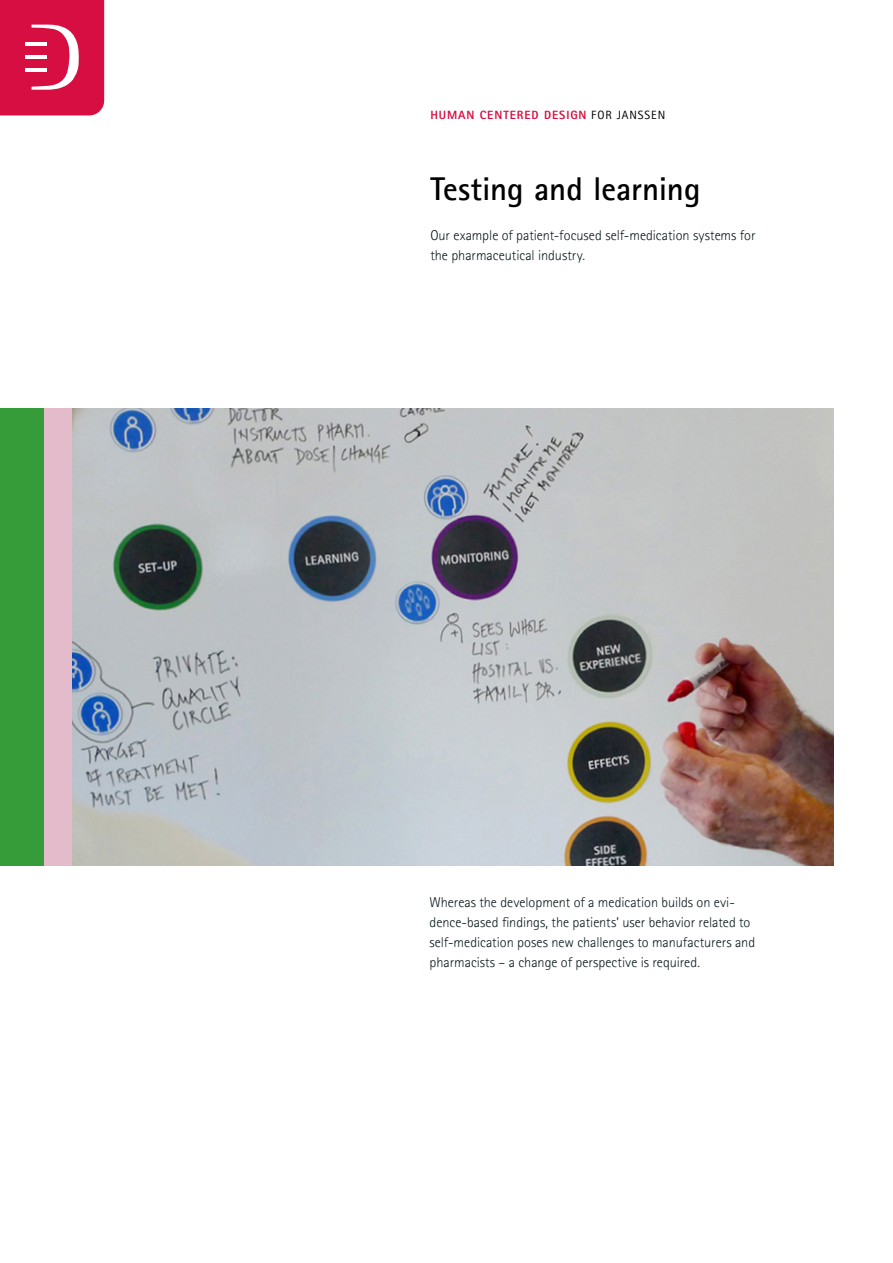
<style>
.page{position:relative;width:893px;height:1263px;background:#fff}
.page>*{position:absolute;margin:0;border:0;box-sizing:border-box;transform-origin:0 0}
.t1{font:700 33px "Rotis Sans Serif Std";letter-spacing:-.005em;color:#000}
.t2{font:300 14.25px/20.2px "Rotis Sans Serif Std";color:#09171a}
.t3{font:800 12px "Rotis Sans Serif Std";letter-spacing:.075em;color:#d60e41}
.s1{font-weight:400;color:#000}
</style>
<div class="page">
<img style="left:72px;top:408px;width:761px;height:457px">
<div style="left:43px;top:408px;width:29px;height:457px;background:#e4bbcb"></div>
<div style="left:0;top:408px;width:43px;height:457px;background:#369c3a"></div>
<svg style="left:0;top:0;width:104px;height:115px"></svg>
<hr style="left:25px;top:68px;width:21px;height:3px;background:#fff">
<hr style="left:25px;top:56px;width:21px;height:3px;background:#fff">
<hr style="left:25px;top:43px;width:21px;height:3px;background:#fff">
<p class="t3" style="left:430px;top:107px;width:236px">HUMAN CENTERED DESIGN <span class="s1">FOR JANSSEN</span></p>
<h1 class="t1" style="left:430px;top:168px;width:272px">Testing and learning</h1>
<p class="t2" style="left:430px;top:226px;width:327px">Our example of patient-focused self-medication systems for the pharmaceutical industry.</p>
<p class="t2" style="left:429px;top:892px;width:327px">Whereas the development of a medication builds on evi&shy;dence-based findings, the patients’ user behavior related to self-medication poses new challenges to manufacturers and pharmacists – a change of perspective is required.</p>
</div>
